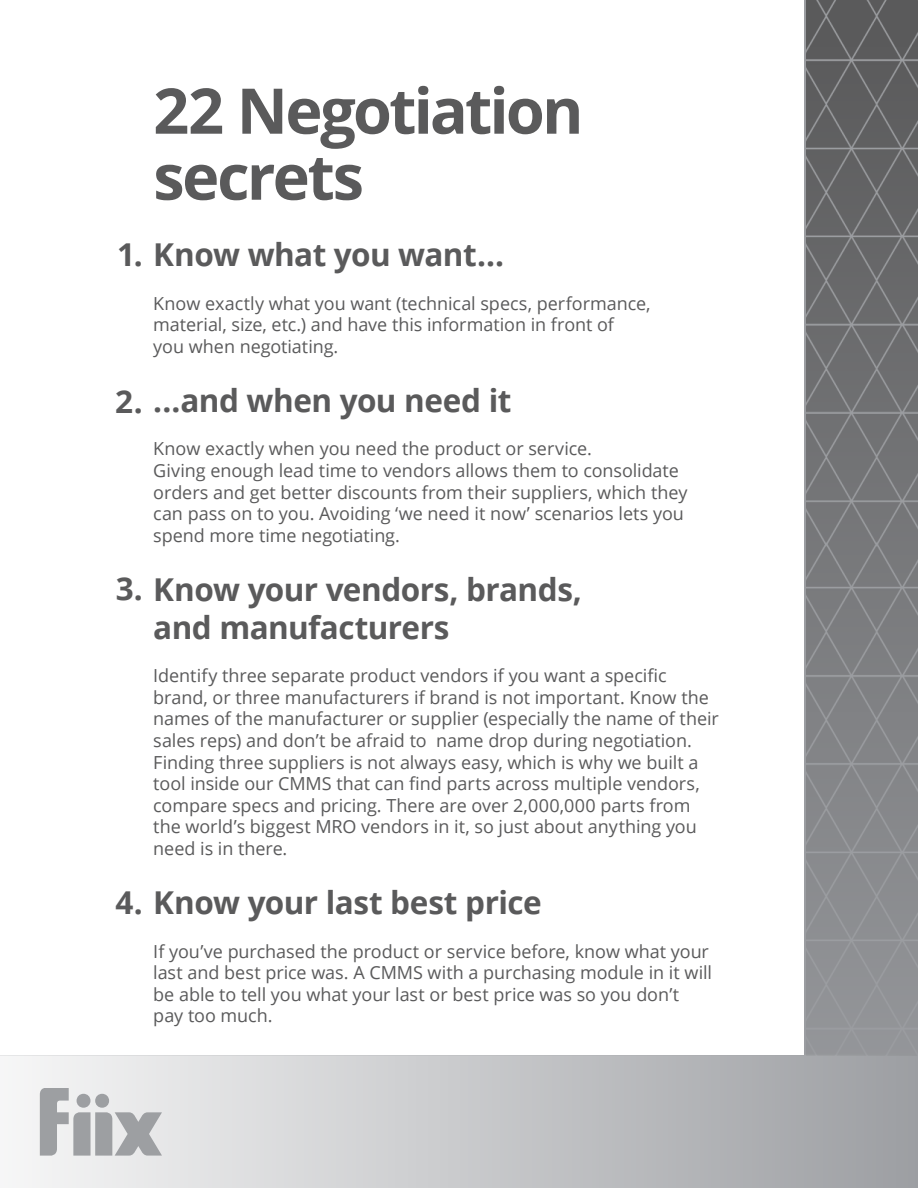
<style>
.page{position:relative;width:918px;height:1188px;background:#fff}
.page>*{position:absolute;margin:0;border:0;box-sizing:border-box;transform-origin:0 0}
.t1{font:700 63px/66px "Open Sans";letter-spacing:-.045em;color:#5a5a5b}
.t2{font:700 31.5px/37.8px "Open Sans";letter-spacing:-.015em;color:#5a5a5b}
.t3{font:18px/21.6px "Open Sans";letter-spacing:-.005em;color:#5a5a5b}
</style>
<div class="page">
<img style="left:807px;top:0;width:111px;height:1032px">
<svg style="left:40px;top:1088px;width:122px;height:68px;background:#c1c2c4"></svg>
<div style="left:77px;top:1094px;width:13px;height:14px;background:#9d9fa2;border-radius:50%"></div>
<div style="left:95px;top:1094px;width:14px;height:14px;background:#9d9fa2;border-radius:50%"></div>
<h1 class="t1" style="left:153px;top:76px;width:432px">22 Negotiation secrets</h1>
<h2 class="t2" style="left:117px;top:235px;width:389px">1. Know what you want...</h2>
<p class="t3" style="left:153px;top:292px;width:499px">Know exactly what you want (technical specs, performance, material, size, etc.) and have this information in front of<br>you when negotiating.</p>
<h2 class="t2" style="left:115px;top:381px;width:398px">2. ...and when you need it</h2>
<p class="t3" style="left:153px;top:438px;width:536px">Know exactly when you need the product or service.<br>Giving enough lead time to vendors allows them to consolidate orders and get better discounts from their suppliers, which they can pass on to you. Avoiding ‘we need it now’ scenarios lets you spend more time negotiating.</p>
<h2 class="t2" style="left:153px;top:570px;width:430px;text-indent:-37px">3. Know your vendors, brands, and manufacturers</h2>
<p class="t3" style="left:153px;top:664px;width:567px">Identify three separate product vendors if you want a specific brand, or three manufacturers if brand is not important. Know the names of the manufacturer or supplier (especially the name of their sales reps) and don’t be afraid to name drop during negotiation.<br>Finding three suppliers is not always easy, which is why we built a tool inside our CMMS that can find parts across multiple vendors, compare specs and pricing. There are over 2,000,000 parts from the world’s biggest MRO vendors in it, so just about anything you need is in there.</p>
<h2 class="t2" style="left:116px;top:883px;width:428px">4. Know your last best price</h2>
<p class="t3" style="left:153px;top:940px;width:560px">If you’ve purchased the product or service before, know what your last and best price was. A CMMS with a purchasing module in it will be able to tell you what your last or best price was so you don’t pay too much.</p>
</div>
